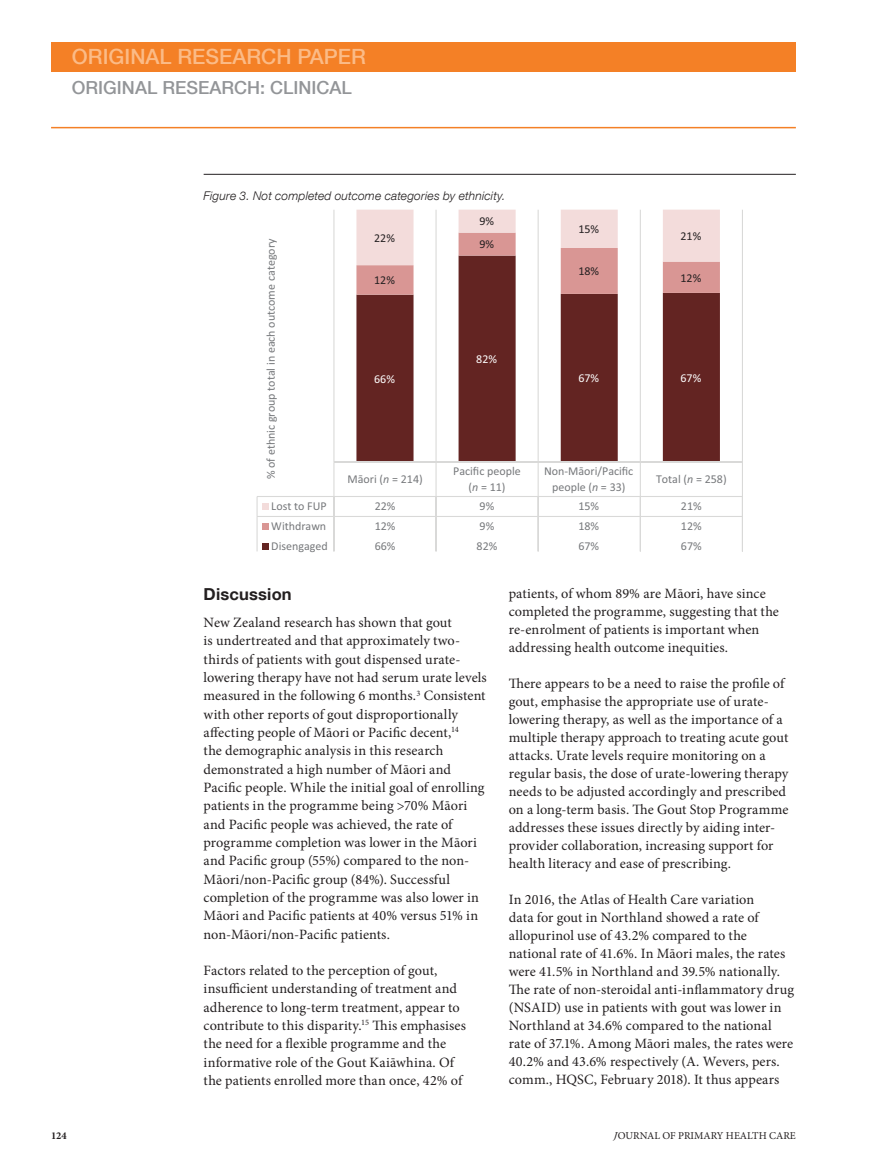
<style>
.page{position:relative;width:881px;height:1170px;background:#fff}
.page>*{position:absolute;margin:0;border:0;box-sizing:border-box;transform-origin:0 0}
.t1{font:500 21px "Helvetica Neue LT Com";color:#fbbb87}
.t2{font:500 18px "Helvetica Neue LT Com";color:#939598}
.t3{font:700 16.5px "Helvetica Neue LT Com";letter-spacing:.01em;color:#231f20}
.t4{font:14.25px/18.3px "Minion Pro";color:#231f20}
.t5{font:12px/15.3px "Calibri";color:#76787b;text-align:center}
.t6{font:italic 300 12px "Helvetica Neue LT Com";letter-spacing:.015em;color:#231f20}
.t7{font:12px "Calibri";color:#231f20}
.t8{font:12px "Calibri";color:#fff}
.t9{font:10.5px "Minion Pro";color:#231f20}
.t10{font:700 10.5px "Minion Pro";color:#231f20}
.s1{font-style:italic}
</style>
<div class="page">
<div style="left:51px;top:43px;width:744px;height:29px;background:#f48026"></div>
<hr style="left:51px;top:127px;width:744px;height:1px;background:#f48026">
<hr style="left:203px;top:174px;width:592px;height:1px;background:#231f20">
<hr style="left:333px;top:210px;width:1px;height:252px;background:#d9d9d8">
<hr style="left:741px;top:210px;width:1px;height:252px;background:#d9d9d8">
<svg style="left:356px;top:294px;width:363px;height:168px;fill:#632422"></svg>
<svg style="left:356px;top:210px;width:363px;height:84px"></svg>
<hr style="left:334px;top:462px;width:408px;height:1px;background:#d9d9d8">
<hr style="left:333px;top:462px;width:1px;height:34px;background:#d9d9d8">
<hr style="left:435px;top:462px;width:1px;height:34px;background:#d9d9d8">
<hr style="left:537px;top:462px;width:1px;height:34px;background:#d9d9d8">
<hr style="left:639px;top:462px;width:1px;height:34px;background:#d9d9d8">
<hr style="left:741px;top:462px;width:1px;height:34px;background:#d9d9d8">
<hr style="left:257px;top:496px;width:485px;height:1px;background:#d9d9d8">
<svg style="left:256px;top:497px;width:1px;height:19px"></svg>
<svg style="left:333px;top:497px;width:1px;height:19px"></svg>
<svg style="left:435px;top:497px;width:1px;height:19px"></svg>
<svg style="left:537px;top:497px;width:1px;height:19px"></svg>
<svg style="left:639px;top:497px;width:1px;height:19px"></svg>
<div style="left:261px;top:502px;width:7px;height:7px;background:#f3dcdb"></div>
<hr style="left:257px;top:516px;width:485px;height:1px;background:#d9d9d8">
<hr style="left:256px;top:516px;width:1px;height:35px;background:#d9d9d8">
<hr style="left:333px;top:516px;width:1px;height:35px;background:#d9d9d8">
<hr style="left:435px;top:516px;width:1px;height:35px;background:#d9d9d8">
<hr style="left:537px;top:516px;width:1px;height:35px;background:#d9d9d8">
<hr style="left:639px;top:516px;width:1px;height:35px;background:#d9d9d8">
<hr style="left:741px;top:516px;width:1px;height:35px;background:#d9d9d8">
<div style="left:261px;top:522px;width:7px;height:7px;background:#d99694"></div>
<div style="left:261px;top:542px;width:7px;height:7px;background:#632422"></div>
<h1 class="t1" style="left:72px;top:49px;width:295px">ORIGINAL RESEARCH PAPER</h1>
<p class="t2" style="left:72px;top:81px;width:281px">ORIGINAL RESEARCH: CLINICAL</p>
<p class="t6" style="left:203px;top:191px;width:303px">Figure 3. Not completed outcome categories by ethnicity.</p>
<p class="t5" style="left:264px;top:479px;width:242px;rotate:-90deg">% of ethnic group total in each outcome category</p>
<p class="t7" style="left:374px;top:233px;width:22px">22%</p>
<p class="t7" style="left:479px;top:217px;width:16px">9%</p>
<p class="t7" style="left:479px;top:240px;width:16px">9%</p>
<p class="t7" style="left:578px;top:225px;width:22px">15%</p>
<p class="t7" style="left:680px;top:232px;width:22px">21%</p>
<p class="t7" style="left:374px;top:276px;width:22px">12%</p>
<p class="t7" style="left:578px;top:267px;width:22px">18%</p>
<p class="t7" style="left:680px;top:273px;width:22px">12%</p>
<p class="t8" style="left:476px;top:355px;width:22px">82%</p>
<p class="t8" style="left:374px;top:375px;width:22px">66%</p>
<p class="t8" style="left:578px;top:374px;width:22px">67%</p>
<p class="t8" style="left:680px;top:374px;width:22px">67%</p>
<p class="t5" style="left:347px;top:472px;width:77px">Māori (<span class="s1">n</span> = 214)</p>
<p class="t5" style="left:453px;top:464px;width:69px">Pacific people (<span class="s1">n</span> = 11)</p>
<p class="t5" style="left:544px;top:464px;width:91px">Non-Māori/Pacific people (<span class="s1">n</span> = 33)</p>
<p class="t5" style="left:655px;top:472px;width:72px">Total (<span class="s1">n</span> = 258)</p>
<p class="t5" style="left:271px;top:499px;width:57px">Lost to FUP</p>
<p class="t5" style="left:374px;top:499px;width:22px">22%</p>
<p class="t5" style="left:479px;top:499px;width:16px">9%</p>
<p class="t5" style="left:578px;top:499px;width:22px">15%</p>
<p class="t5" style="left:680px;top:499px;width:22px">21%</p>
<p class="t5" style="left:271px;top:519px;width:56px">Withdrawn</p>
<p class="t5" style="left:374px;top:519px;width:22px">12%</p>
<p class="t5" style="left:479px;top:519px;width:16px">9%</p>
<p class="t5" style="left:578px;top:519px;width:22px">18%</p>
<p class="t5" style="left:680px;top:519px;width:22px">12%</p>
<p class="t5" style="left:271px;top:539px;width:58px">Disengaged</p>
<p class="t5" style="left:374px;top:539px;width:22px">66%</p>
<p class="t5" style="left:476px;top:539px;width:22px">82%</p>
<p class="t5" style="left:578px;top:539px;width:22px">67%</p>
<p class="t5" style="left:680px;top:539px;width:22px">67%</p>
<p class="t3" style="left:203px;top:588px;width:90px">Discussion</p>
<p class="t4" style="left:203px;top:614px;width:284px">New Zealand research has shown that gout<br>is undertreated and that approximately two&shy;thirds of patients with gout dispensed urate&shy;lowering therapy have not had serum urate levels measured in the following 6 months. <sup>3</sup> Consistent with other reports of gout disproportionally affecting people of Māori or Pacific decent, <sup>14<br></sup>the demographic analysis in this research demonstrated a high number of Māori and Pacific people. While the initial goal of enrolling patients in the programme being &gt;70% Māori and Pacific people was achieved, the rate of programme completion was lower in the Māori and Pacific group (55%) compared to the non-Māori/non-Pacific group (84%). Successful completion of the programme was also lower in Māori and Pacific patients at 40% versus 51% in non-Māori/non-Pacific patients.</p>
<p class="t4" style="left:203px;top:962px;width:264px">Factors related to the perception of gout, insufficient understanding of treatment and adherence to long-term treatment, appear to contribute to this disparity. <sup>15</sup> This emphasises the need for a flexible programme and the informative role of the Gout Kaiāwhina. Of the patients enrolled more than once, 42% of</p>
<p class="t4" style="left:508px;top:586px;width:271px">patients, of whom 89% are Māori, have since completed the programme, suggesting that the re-enrolment of patients is important when addressing health outcome inequities.</p>
<p class="t4" style="left:508px;top:675px;width:281px">There appears to be a need to raise the profile of gout, emphasise the appropriate use of urate&shy;lowering therapy, as well as the importance of a multiple therapy approach to treating acute gout attacks. Urate levels require monitoring on a regular basis, the dose of urate-lowering therapy needs to be adjusted accordingly and prescribed on a long-term basis. The Gout Stop Programme addresses these issues directly by aiding inter&shy;provider collaboration, increasing support for health literacy and ease of prescribing.</p>
<p class="t4" style="left:508px;top:891px;width:287px">In 2016, the Atlas of Health Care variation<br>data for gout in Northland showed a rate of allopurinol use of 43.2% compared to the national rate of 41.6%. In Māori males, the rates were 41.5% in Northland and 39.5% nationally.<br>The rate of non-steroidal anti-inflammatory drug (NSAID) use in patients with gout was lower in Northland at 34.6% compared to the national rate of 37.1%. Among Māori males, the rates were 40.2% and 43.6% respectively (A. Wevers, pers. comm., HQSC, February 2018). It thus appears</p>
<p class="t10" style="left:51px;top:1131px;width:17px">124</p>
<p class="t9" style="left:612px;top:1131px;width:184px"><span class="s1">J</span>OURNAL OF PRIMARY HEALTH CARE</p>
</div>
